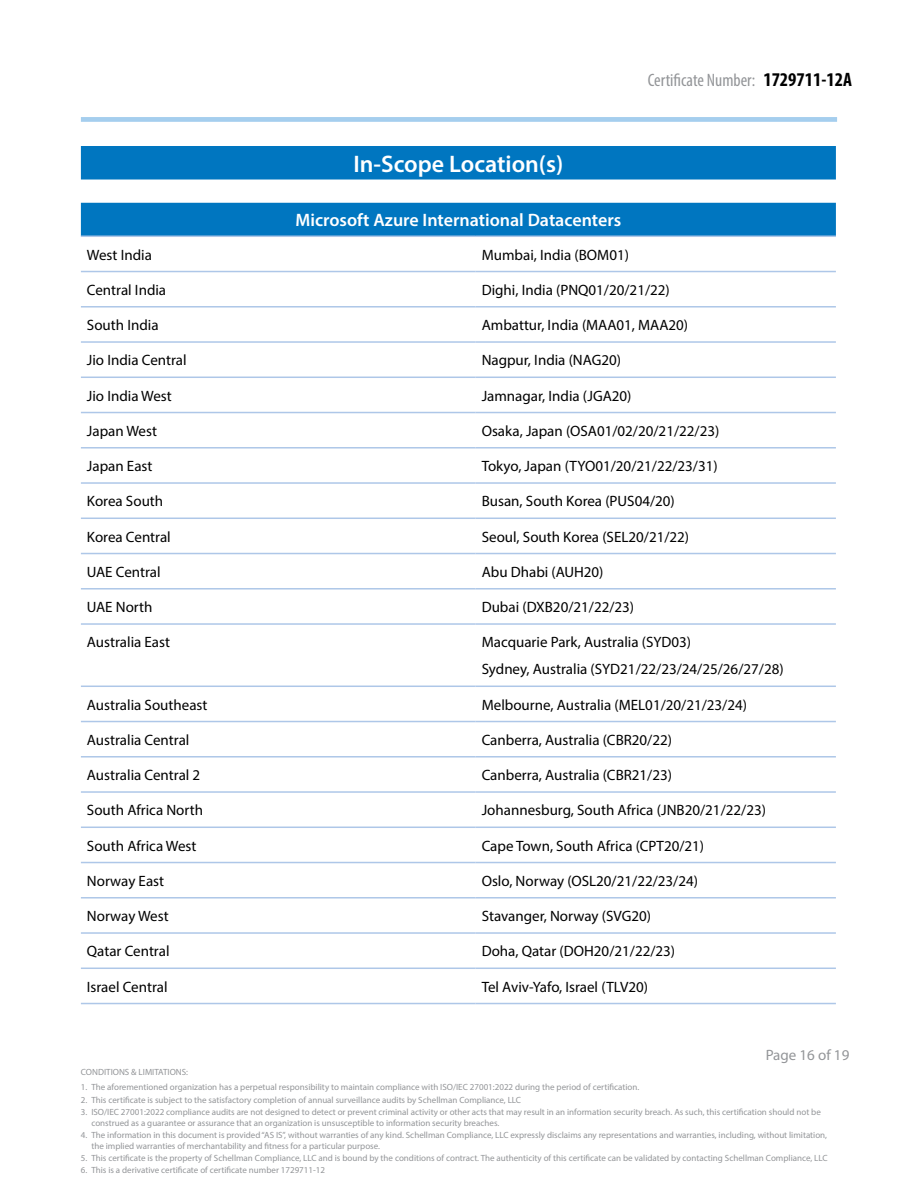
<style>
.page{position:relative;width:918px;height:1188px;background:#fff}
.page>*{position:absolute;margin:0;border:0;box-sizing:border-box;transform-origin:0 0}
.t1{font:600 24px "Myriad Pro";color:#fff}
.t2{font:600 18px "Myriad Pro";color:#fff}
.t3{font:condensed 18px "Myriad Pro";color:#939598}
.t4{font:15px/27px "Myriad Pro";color:#000}
.t5{font:15px "Myriad Pro";color:#939598}
.t6{font:9px/10.8px "Myriad Pro";color:#939598}
.s1{font-weight:700;font-size:19.5px;color:#000}
</style>
<div class="page">
<div style="left:81px;top:117px;width:756px;height:5px;background:#a5ceee"></div>
<svg style="left:81px;top:146px;width:755px;height:90px;fill:#0076c0"></svg>
<hr style="left:81px;top:236px;width:395px;height:1px;background:#aec7e8">
<hr style="left:476px;top:236px;width:360px;height:1px;background:#aec7e8">
<hr style="left:81px;top:271px;width:395px;height:1px;background:#aec7e8">
<hr style="left:476px;top:271px;width:360px;height:1px;background:#aec7e8">
<hr style="left:81px;top:306px;width:395px;height:2px;background:#aec7e8">
<hr style="left:476px;top:306px;width:360px;height:2px;background:#aec7e8">
<hr style="left:81px;top:341px;width:395px;height:2px;background:#aec7e8">
<hr style="left:476px;top:341px;width:360px;height:2px;background:#aec7e8">
<hr style="left:81px;top:377px;width:395px;height:1px;background:#aec7e8">
<hr style="left:476px;top:377px;width:360px;height:1px;background:#aec7e8">
<hr style="left:81px;top:412px;width:395px;height:1px;background:#aec7e8">
<hr style="left:476px;top:412px;width:360px;height:1px;background:#aec7e8">
<hr style="left:81px;top:518px;width:395px;height:1px;background:#aec7e8">
<hr style="left:476px;top:518px;width:360px;height:1px;background:#aec7e8">
<hr style="left:81px;top:553px;width:395px;height:1px;background:#aec7e8">
<hr style="left:476px;top:553px;width:360px;height:1px;background:#aec7e8">
<hr style="left:81px;top:588px;width:395px;height:2px;background:#aec7e8">
<hr style="left:476px;top:588px;width:360px;height:2px;background:#aec7e8">
<hr style="left:81px;top:623px;width:395px;height:2px;background:#aec7e8">
<hr style="left:476px;top:623px;width:360px;height:2px;background:#aec7e8">
<hr style="left:81px;top:686px;width:395px;height:1px;background:#aec7e8">
<hr style="left:476px;top:686px;width:360px;height:1px;background:#aec7e8">
<hr style="left:81px;top:721px;width:395px;height:1px;background:#aec7e8">
<hr style="left:476px;top:721px;width:360px;height:1px;background:#aec7e8">
<hr style="left:81px;top:756px;width:395px;height:2px;background:#aec7e8">
<hr style="left:476px;top:756px;width:360px;height:2px;background:#aec7e8">
<hr style="left:81px;top:791px;width:395px;height:2px;background:#aec7e8">
<hr style="left:476px;top:791px;width:360px;height:2px;background:#aec7e8">
<hr style="left:81px;top:827px;width:395px;height:1px;background:#aec7e8">
<hr style="left:476px;top:827px;width:360px;height:1px;background:#aec7e8">
<hr style="left:81px;top:862px;width:395px;height:1px;background:#aec7e8">
<hr style="left:476px;top:862px;width:360px;height:1px;background:#aec7e8">
<hr style="left:81px;top:897px;width:395px;height:2px;background:#aec7e8">
<hr style="left:476px;top:897px;width:360px;height:2px;background:#aec7e8">
<hr style="left:81px;top:932px;width:395px;height:2px;background:#aec7e8">
<hr style="left:476px;top:932px;width:360px;height:2px;background:#aec7e8">
<hr style="left:81px;top:968px;width:395px;height:1px;background:#aec7e8">
<hr style="left:476px;top:968px;width:360px;height:1px;background:#aec7e8">
<hr style="left:81px;top:1003px;width:395px;height:1px;background:#aec7e8">
<hr style="left:476px;top:1003px;width:360px;height:1px;background:#aec7e8">
<hr style="left:81px;top:447px;width:395px;height:2px;background:#aec7e8">
<hr style="left:476px;top:447px;width:360px;height:2px;background:#aec7e8">
<hr style="left:81px;top:482px;width:395px;height:2px;background:#aec7e8">
<hr style="left:476px;top:482px;width:360px;height:2px;background:#aec7e8">
<h1 class="t1" style="left:353px;top:148px;width:212px">In-Scope Location(s)</h1>
<h2 class="t2" style="left:296px;top:209px;width:327px">Microsoft Azure International Datacenters</h2>
<h2 class="t3" style="left:648px;top:69px;width:206px">Certificate Number: <span class="s1">1729711-12A</span></h2>
<h3 class="t4" style="left:87px;top:241px;width:67px">West India</h3>
<h3 class="t4" style="left:482px;top:241px;width:149px">Mumbai, India (BOM01)</h3>
<h3 class="t4" style="left:87px;top:276px;width:81px">Central India</h3>
<h3 class="t4" style="left:482px;top:276px;width:190px">Dighi, India (PNQ01/20/21/22)</h3>
<h3 class="t4" style="left:87px;top:311px;width:73px">South India</h3>
<h3 class="t4" style="left:482px;top:311px;width:208px">Ambattur, India (MAA01, MAA20)</h3>
<h3 class="t4" style="left:87px;top:347px;width:101px">Jio India Central</h3>
<h3 class="t4" style="left:482px;top:347px;width:141px">Nagpur, India (NAG20)</h3>
<h3 class="t4" style="left:87px;top:382px;width:86px">Jio India West</h3>
<h3 class="t4" style="left:482px;top:382px;width:151px">Jamnagar, India (JGA20)</h3>
<h3 class="t4" style="left:87px;top:417px;width:72px">Japan West</h3>
<h3 class="t4" style="left:482px;top:417px;width:239px">Osaka, Japan (OSA01/02/20/21/22/23)</h3>
<h3 class="t4" style="left:87px;top:452px;width:67px">Japan East</h3>
<h3 class="t4" style="left:482px;top:452px;width:238px">Tokyo, Japan (TYO01/20/21/22/23/31)</h3>
<h3 class="t4" style="left:87px;top:488px;width:78px">Korea South</h3>
<h3 class="t4" style="left:482px;top:488px;width:195px">Busan, South Korea (PUS04/20)</h3>
<h3 class="t4" style="left:87px;top:523px;width:85px">Korea Central</h3>
<h3 class="t4" style="left:482px;top:523px;width:209px">Seoul, South Korea (SEL20/21/22)</h3>
<h3 class="t4" style="left:87px;top:558px;width:75px">UAE Central</h3>
<h3 class="t4" style="left:482px;top:558px;width:123px">Abu Dhabi (AUH20)</h3>
<h3 class="t4" style="left:87px;top:593px;width:67px">UAE North</h3>
<h3 class="t4" style="left:482px;top:593px;width:154px">Dubai (DXB20/21/22/23)</h3>
<h3 class="t4" style="left:87px;top:629px;width:85px">Australia East</h3>
<h3 class="t4" style="left:482px;top:629px;width:303px">Macquarie Park, Australia (SYD03)<br>Sydney, Australia (SYD21/22/23/24/25/26/27/28)</h3>
<h3 class="t4" style="left:87px;top:691px;width:122px">Australia Southeast</h3>
<h3 class="t4" style="left:482px;top:691px;width:267px">Melbourne, Australia (MEL01/20/21/23/24)</h3>
<h3 class="t4" style="left:87px;top:726px;width:104px">Australia Central</h3>
<h3 class="t4" style="left:482px;top:726px;width:192px">Canberra, Australia (CBR20/22)</h3>
<h3 class="t4" style="left:87px;top:761px;width:115px">Australia Central 2</h3>
<h3 class="t4" style="left:482px;top:761px;width:192px">Canberra, Australia (CBR21/23)</h3>
<h3 class="t4" style="left:87px;top:797px;width:118px">South Africa North</h3>
<h3 class="t4" style="left:482px;top:797px;width:286px">Johannesburg, South Africa (JNB20/21/22/23)</h3>
<h3 class="t4" style="left:87px;top:832px;width:111px">South Africa West</h3>
<h3 class="t4" style="left:482px;top:832px;width:224px">Cape Town, South Africa (CPT20/21)</h3>
<h3 class="t4" style="left:87px;top:867px;width:79px">Norway East</h3>
<h3 class="t4" style="left:482px;top:867px;width:218px">Oslo, Norway (OSL20/21/22/23/24)</h3>
<h3 class="t4" style="left:87px;top:902px;width:83px">Norway West</h3>
<h3 class="t4" style="left:482px;top:902px;width:171px">Stavanger, Norway (SVG20)</h3>
<h3 class="t4" style="left:87px;top:938px;width:84px">Qatar Central</h3>
<h3 class="t4" style="left:482px;top:938px;width:195px">Doha, Qatar (DOH20/21/22/23)</h3>
<h3 class="t4" style="left:87px;top:973px;width:82px">Israel Central</h3>
<h3 class="t4" style="left:482px;top:973px;width:168px">Tel Aviv-Yafo, Israel (TLV20)</h3>
<h3 class="t5" style="left:766px;top:1045px;width:85px">Page 16 of 19</h3>
<p class="t6" style="left:81px;top:1066px;width:109px">CONDITIONS &amp; LIMITATIONS:</p>
<p class="t6" style="left:81px;top:1082px;width:560px">1. The aforementioned organization has a perpetual responsibility to maintain compliance with ISO/IEC 27001:2022 during the period of certification.</p>
<p class="t6" style="left:81px;top:1094px;width:442px">2. This certificate is subject to the satisfactory completion of annual surveillance audits by Schellman Compliance, LLC</p>
<p class="t6" style="left:91px;top:1106px;width:731px;text-indent:-11px">3. ISO/IEC 27001:2022 compliance audits are not designed to detect or prevent criminal activity or other acts that may result in an information security breach. As such, this certification should not be construed as a guarantee or assurance that an organization is unsusceptible to information security breaches.</p>
<p class="t6" style="left:91px;top:1129px;width:737px;text-indent:-11px">4. The information in this document is provided “AS IS”, without warranties of any kind. Schellman Compliance, LLC expressly disclaims any representations and warranties, including, without limitation, the implied warranties of merchantability and fitness for a particular purpose.</p>
<p class="t6" style="left:81px;top:1152px;width:748px">5. This certificate is the property of Schellman Compliance, LLC and is bound by the conditions of contract. The authenticity of this certificate can be validated by contacting Schellman Compliance, LLC</p>
<p class="t6" style="left:81px;top:1165px;width:246px">6. This is a derivative certificate of certificate number 1729711-12</p>
</div>
